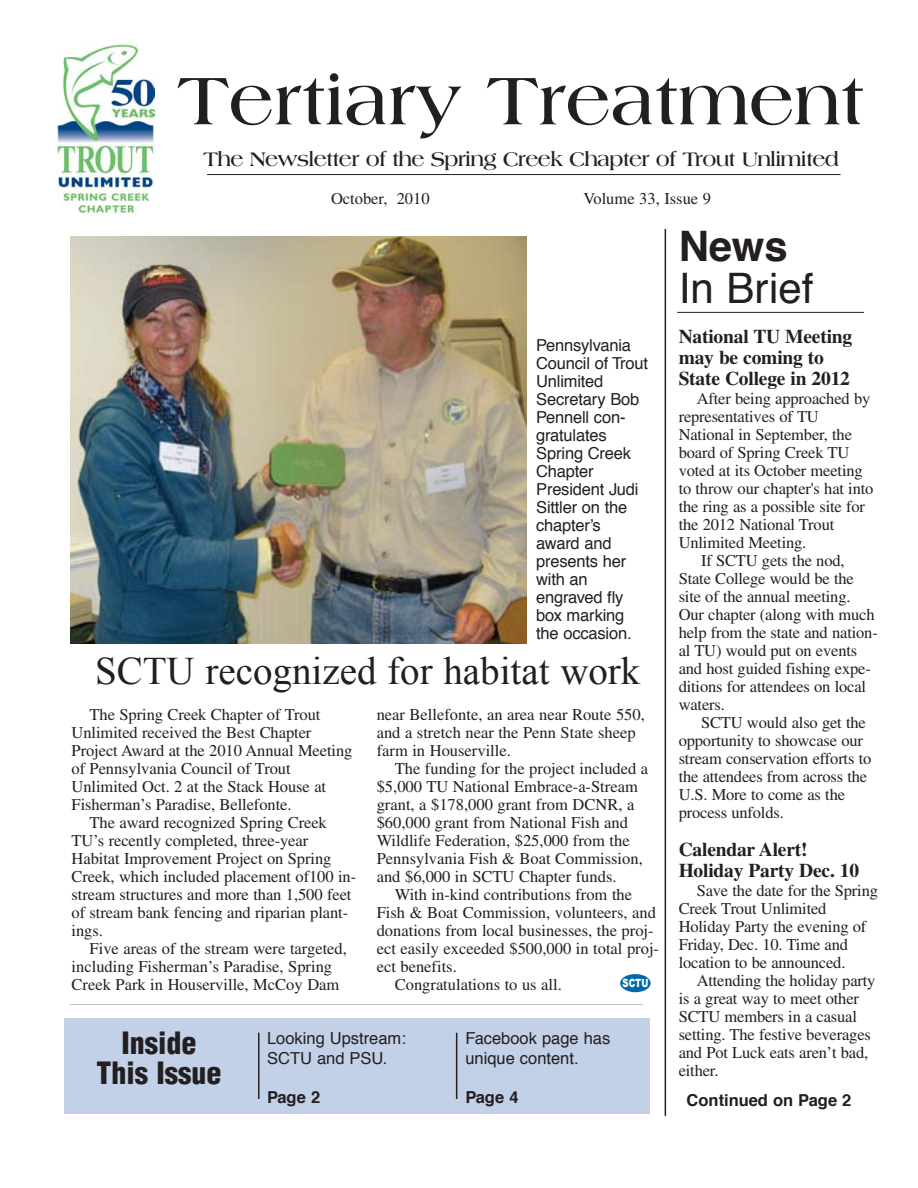
<style>
.page{position:relative;width:918px;height:1188px;background:#fff}
.page>*{position:absolute;margin:0;border:0;box-sizing:border-box;transform-origin:0 0}
.t1{font:700 72px "Americana";letter-spacing:-.005em;color:#231f20}
.t2{font:42px "Helvetica";color:#231f20}
.t3{font:700 42px "Helvetica";color:#231f20}
.t4{font:39px "Times New Roman";color:#231f20}
.t5{font:900 condensed 30px/30px "Helvetica";color:#231f20;text-align:center}
.t6{font:700 21px "Americana";letter-spacing:-.035em;color:#231f20}
.t7{font:700 19.5px/21px "Times";letter-spacing:-.01em;color:#231f20}
.t8{font:16.5px/18px "Times";letter-spacing:-.005em;color:#231f20}
.t9{font:16.5px/18px "Helvetica";letter-spacing:-.01em;color:#231f20}
.t10{font:700 16.5px "Helvetica";color:#231f20}
.t11{font:900 11.4px "Arial";color:#fff;scale:.75 1}
</style>
<div class="page">
<img style="left:57px;top:45px;width:98px;height:171px">
<hr style="left:207px;top:174px;width:634px;height:1px;background:#231f20">
<div style="left:64px;top:1018px;width:586px;height:96px;background:#c2d0e8"></div>
<hr style="left:456px;top:1033px;width:1px;height:66px;background:#231f20">
<hr style="left:258px;top:1033px;width:2px;height:66px;background:#231f20">
<hr style="left:70px;top:1004px;width:573px;height:1px;background:#231f20">
<img style="left:70px;top:236px;width:456px;height:407px">
<hr style="left:665px;top:229px;width:1px;height:887px;background:#231f20">
<hr style="left:677px;top:312px;width:187px;height:1px;background:#231f20">
<div style="left:620px;top:974px;width:31px;height:18px;background:#0067ab;border-radius:50%"></div>
<h1 class="t1" style="left:177px;top:72px;width:688px">Tertiary Treatment</h1>
<p class="t6" style="left:203px;top:150px;width:637px">The Newsletter of the Spring Creek Chapter of Trout Unlimited</p>
<p class="t8" style="left:331px;top:191px;width:100px">October, 2010</p>
<p class="t8" style="left:584px;top:191px;width:129px">Volume 33, Issue 9</p>
<p class="t9" style="left:536px;top:337px;width:113px">Pennsylvania<br>Council of Trout<br>Unlimited<br>Secretary Bob<br>Pennell con&shy;gratulates<br>Spring Creek<br>Chapter<br>President Judi<br>Sittler on the chapter’s award and presents her with an engraved fly box marking the occasion.</p>
<h3 class="t4" style="left:95px;top:649px;width:547px">SCTU recognized for habitat work</h3>
<p class="t8" style="left:90px;top:707px;width:232px">The Spring Creek Chapter of Trout</p>
<p class="t8" style="left:72px;top:725px;width:241px">Unlimited received the Best Chapter</p>
<p class="t8" style="left:72px;top:743px;width:282px">Project Award at the 2010 Annual Meeting</p>
<p class="t8" style="left:72px;top:761px;width:221px">of Pennsylvania Council of Trout</p>
<p class="t8" style="left:72px;top:779px;width:256px">Unlimited Oct. 2 at the Stack House at</p>
<p class="t8" style="left:72px;top:797px;width:221px">Fisherman’s Paradise, Bellefonte.</p>
<p class="t8" style="left:90px;top:815px;width:239px">The award recognized Spring Creek</p>
<p class="t8" style="left:72px;top:833px;width:238px">TU’s recently completed, three-year</p>
<p class="t8" style="left:72px;top:851px;width:261px">Habitat Improvement Project on Spring</p>
<p class="t8" style="left:72px;top:869px;width:286px">Creek, which included placement of100 in-</p>
<p class="t8" style="left:72px;top:887px;width:281px">stream structures and more than 1,500 feet</p>
<p class="t8" style="left:72px;top:905px;width:278px">of stream bank fencing and riparian plant-</p>
<p class="t8" style="left:72px;top:923px;width:33px">ings.</p>
<p class="t8" style="left:90px;top:941px;width:259px">Five areas of the stream were targeted,</p>
<p class="t8" style="left:72px;top:959px;width:262px">including Fisherman’s Paradise, Spring</p>
<p class="t8" style="left:72px;top:977px;width:269px">Creek Park in Houserville, McCoy Dam</p>
<p class="t8" style="left:377px;top:707px;width:270px">near Bellefonte, an area near Route 550, and a stretch near the Penn State sheep farm in Houserville.</p>
<p class="t8" style="left:377px;top:761px;width:273px;text-indent:18px">The funding for the project included a $5,000 TU National Embrace-a-Stream grant, a $178,000 grant from DCNR, a $60,000 grant from National Fish and Wildlife Federation, $25,000 from the Pennsylvania Fish &amp; Boat Commission, and $6,000 in SCTU Chapter funds.</p>
<p class="t8" style="left:395px;top:887px;width:239px">With in-kind contributions from the</p>
<p class="t8" style="left:377px;top:905px;width:281px">Fish &amp; Boat Commission, volunteers, and</p>
<p class="t8" style="left:377px;top:923px;width:278px">donations from local businesses, the proj-</p>
<p class="t8" style="left:377px;top:941px;width:284px">ect easily exceeded $500,000 in total proj-</p>
<p class="t8" style="left:377px;top:959px;width:82px">ect benefits.</p>
<p class="t8" style="left:395px;top:977px;width:169px">Congratulations to us all.</p>
<p class="t11" style="left:623px;top:974px;width:36px">SCTU</p>
<h3 class="t5" style="left:97px;top:1031px;width:126px">Inside<br>This Issue</h3>
<p class="t9" style="left:267px;top:1029px;width:140px;line-height:19.8px">Looking Upstream:<br>SCTU and PSU.</p>
<p class="t10" style="left:267px;top:1090px;width:55px">Page 2</p>
<p class="t9" style="left:465px;top:1029px;width:146px;line-height:19.8px">Facebook page has unique content.</p>
<p class="t10" style="left:465px;top:1090px;width:55px">Page 4</p>
<h2 class="t3" style="left:679px;top:229px;width:111px">News</h2>
<h2 class="t2" style="left:679px;top:271px;width:136px">In Brief</h2>
<p class="t7" style="left:679px;top:328px;width:175px">National TU Meeting may be coming to<br>State College in 2012</p>
<p class="t8" style="left:697px;top:391px;width:175px">After being approached by</p>
<p class="t8" style="left:679px;top:409px;width:142px">representatives of TU</p>
<p class="t8" style="left:679px;top:427px;width:175px">National in September, the</p>
<p class="t8" style="left:679px;top:445px;width:172px">board of Spring Creek TU</p>
<p class="t8" style="left:679px;top:463px;width:186px">voted at its October meeting</p>
<p class="t8" style="left:679px;top:481px;width:196px">to throw our chapter's hat into</p>
<p class="t8" style="left:679px;top:499px;width:188px">the ring as a possible site for</p>
<p class="t8" style="left:679px;top:517px;width:157px">the 2012 National Trout</p>
<p class="t8" style="left:679px;top:535px;width:129px">Unlimited Meeting.</p>
<p class="t8" style="left:701px;top:553px;width:145px">If SCTU gets the nod,</p>
<p class="t8" style="left:679px;top:571px;width:177px">State College would be the</p>
<p class="t8" style="left:679px;top:589px;width:173px">site of the annual meeting.</p>
<p class="t8" style="left:679px;top:607px;width:198px">Our chapter (along with much</p>
<p class="t8" style="left:679px;top:625px;width:201px">help from the state and nation-</p>
<p class="t8" style="left:679px;top:643px;width:180px">al TU) would put on events</p>
<p class="t8" style="left:679px;top:661px;width:194px">and host guided fishing expe-</p>
<p class="t8" style="left:679px;top:679px;width:189px">ditions for attendees on local</p>
<p class="t8" style="left:679px;top:697px;width:48px">waters.</p>
<p class="t8" style="left:701px;top:715px;width:166px">SCTU would also get the</p>
<p class="t8" style="left:679px;top:733px;width:186px">opportunity to showcase our</p>
<p class="t8" style="left:679px;top:751px;width:194px">stream conservation efforts to</p>
<p class="t8" style="left:679px;top:769px;width:190px">the attendees from across the</p>
<p class="t8" style="left:679px;top:787px;width:168px">U.S. More to come as the</p>
<p class="t8" style="left:679px;top:805px;width:107px">process unfolds.</p>
<p class="t7" style="left:679px;top:841px;width:182px">Calendar Alert!<br>Holiday Party Dec. 10</p>
<p class="t8" style="left:679px;top:883px;width:201px;text-indent:18px">Save the date for the Spring<br>Creek Trout Unlimited<br>Holiday Party the evening of<br>Friday, Dec. 10. Time and location to be announced.</p>
<p class="t8" style="left:679px;top:973px;width:198px;text-indent:18px">Attending the holiday party is a great way to meet other<br>SCTU members in a casual setting. The festive beverages and Pot Luck eats aren’t bad, either.</p>
<p class="t10" style="left:687px;top:1093px;width:166px">Continued on Page 2</p>
</div>
